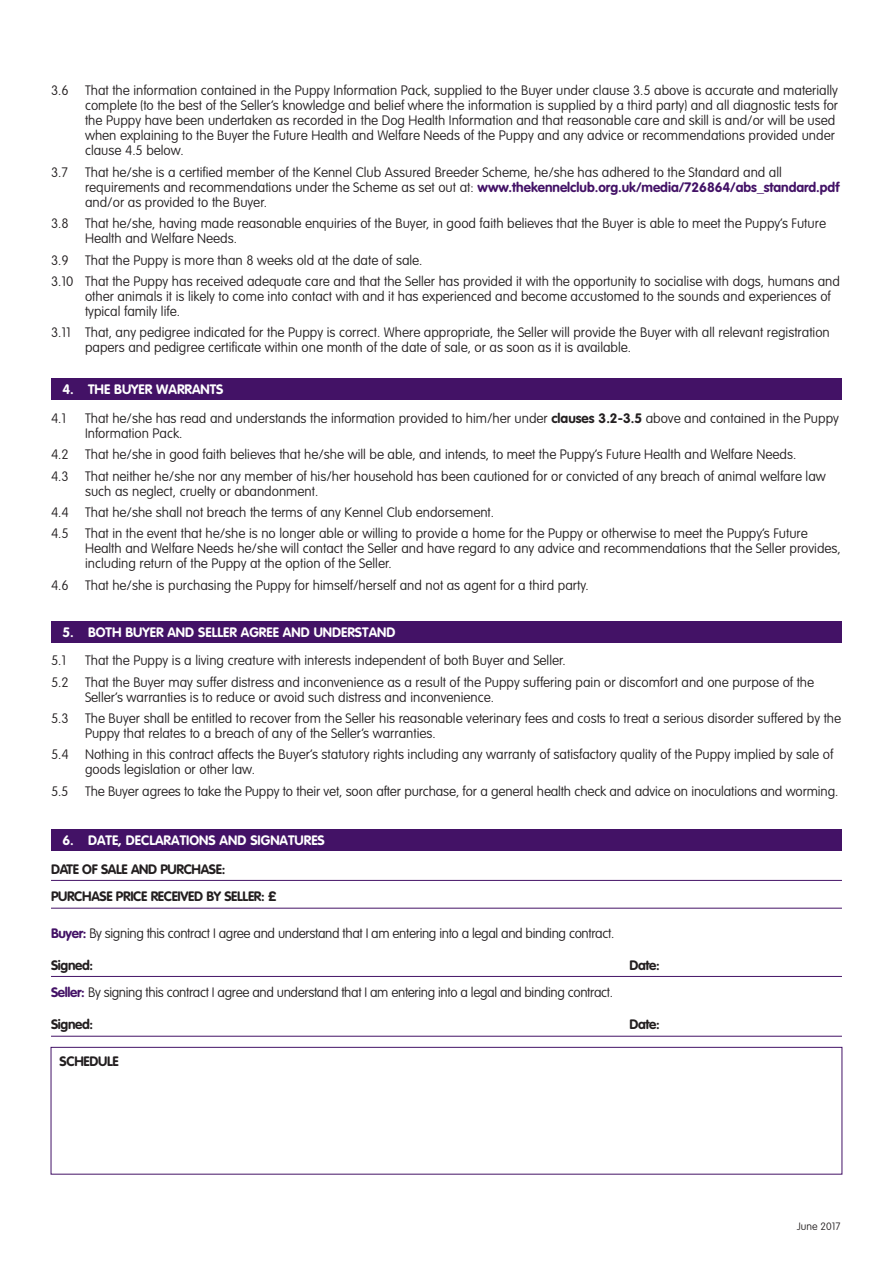
<style>
.page{position:relative;width:893px;height:1263px;background:#fff}
.page>*{position:absolute;margin:0;border:0;box-sizing:border-box;transform-origin:0 0}
.text{font:100 13.5px/15px "VAG Rounded Std";color:#231f20}
.text-2{font:100 13.5px "VAG Rounded Std";letter-spacing:-.025em;color:#231f20}
.text-3{font:700 13.5px "VAG Rounded Std";color:#fff}
.text-4{font:700 13.5px "VAG Rounded Std";letter-spacing:-.025em;color:#231f20}
.text-5{font:100 10.5px "VAG Rounded Std";color:#231f20}
.s1{font-weight:700;color:#431266}
.s2{font-weight:700}
</style>
<div class="page">
<div style="left:51px;top:378px;width:791px;height:22px;background:#431266"></div>
<div style="left:51px;top:621px;width:791px;height:21px;background:#431266"></div>
<div style="left:51px;top:829px;width:791px;height:21px;background:#431266"></div>
<hr style="left:51px;top:880px;width:791px;height:1px;background:#431266">
<hr style="left:51px;top:908px;width:791px;height:1px;background:#431266">
<hr style="left:51px;top:976px;width:791px;height:1px;background:#431266">
<hr style="left:51px;top:1036px;width:791px;height:1px;background:#431266">
<div style="left:51px;top:1047px;width:791px;height:127px;border:1px solid #431266"></div>
<p class="text" style="left:85px;top:84px;width:755px;text-indent:-34px">3.6 That the information contained in the Puppy Information Pack, supplied to the Buyer under clause 3.5 above is accurate and materially complete (to the best of the Seller’s knowledge and belief where the information is supplied by a third party) and all diagnostic tests for the Puppy have been undertaken as recorded in the Dog Health Information and that reasonable care and skill is and/or will be used when explaining to the Buyer the Future Health and Welfare Needs of the Puppy and any advice or recommendations provided under clause 4.5 below.</p>
<p class="text" style="left:51px;top:165px;width:18px">3.7</p>
<p class="text" style="left:85px;top:165px;width:756px">That he/she is a certified member of the Kennel Club Assured Breeder Scheme, he/she has adhered to the Standard and all requirements and recommendations under the Scheme as set out at: <span class="s1">www.thekennelclub.org.uk/media/726864/abs_standard.pdf </span>and/or as provided to the Buyer.</p>
<p class="text" style="left:85px;top:216px;width:742px;text-indent:-34px">3.8 That he/she, having made reasonable enquiries of the Buyer, in good faith believes that the Buyer is able to meet the Puppy’s Future<br>Health and Welfare Needs.</p>
<p class="text" style="left:51px;top:253px;width:373px">3.9 That the Puppy is more than 8 weeks old at the date of sale.</p>
<p class="text" style="left:85px;top:274px;width:756px;text-indent:-34px">3.10 That the Puppy has received adequate care and that the Seller has provided it with the opportunity to socialise with dogs, humans and other animals it is likely to come into contact with and it has experienced and become accustomed to the sounds and experiences of typical family life.</p>
<p class="text" style="left:85px;top:326px;width:746px;text-indent:-34px">3.11 That, any pedigree indicated for the Puppy is correct. Where appropriate, the Seller will provide the Buyer with all relevant registration papers and pedigree certificate within one month of the date of sale, or as soon as it is available.</p>
<p class="text-3" style="left:63px;top:382px;width:162px">4. THE BUYER WARRANTS</p>
<p class="text" style="left:51px;top:411px;width:17px">4.1</p>
<p class="text" style="left:85px;top:411px;width:755px">That he/she has read and understands the information provided to him/her under <span class="s2">clauses 3.2-3.5</span> above and contained in the Puppy<br>Information Pack.</p>
<p class="text" style="left:51px;top:447px;width:747px">4.2 That he/she in good faith believes that he/she will be able, and intends, to meet the Puppy’s Future Health and Welfare Needs.</p>
<p class="text" style="left:85px;top:469px;width:742px;text-indent:-34px">4.3 That neither he/she nor any member of his/her household has been cautioned for or convicted of any breach of animal welfare law such as neglect, cruelty or abandonment.</p>
<p class="text" style="left:51px;top:505px;width:445px">4.4 That he/she shall not breach the terms of any Kennel Club endorsement.</p>
<p class="text" style="left:85px;top:527px;width:757px;text-indent:-34px">4.5 That in the event that he/she is no longer able or willing to provide a home for the Puppy or otherwise to meet the Puppy’s Future<br>Health and Welfare Needs he/she will contact the Seller and have regard to any advice and recommendations that the Seller provides, including return of the Puppy at the option of the Seller.</p>
<p class="text" style="left:51px;top:578px;width:539px">4.6 That he/she is purchasing the Puppy for himself/herself and not as agent for a third party.</p>
<p class="text-3" style="left:63px;top:624px;width:334px">5. BOTH BUYER AND SELLER AGREE AND UNDERSTAND</p>
<p class="text" style="left:51px;top:653px;width:17px">5.1</p>
<p class="text" style="left:85px;top:653px;width:482px">That the Puppy is a living creature with interests independent of both Buyer and Seller.</p>
<p class="text" style="left:85px;top:675px;width:731px;text-indent:-34px">5.2 That the Buyer may suffer distress and inconvenience as a result of the Puppy suffering pain or discomfort and one purpose of the<br>Seller’s warranties is to reduce or avoid such distress and inconvenience.</p>
<p class="text" style="left:85px;top:711px;width:758px;text-indent:-34px">5.3 The Buyer shall be entitled to recover from the Seller his reasonable veterinary fees and costs to treat a serious disorder suffered by the<br>Puppy that relates to a breach of any of the Seller’s warranties.</p>
<p class="text" style="left:85px;top:748px;width:750px;text-indent:-34px">5.4 Nothing in this contract affects the Buyer’s statutory rights including any warranty of satisfactory quality of the Puppy implied by sale of goods legislation or other law.</p>
<p class="text" style="left:51px;top:784px;width:789px">5.5 The Buyer agrees to take the Puppy to their vet, soon after purchase, for a general health check and advice on inoculations and worming.</p>
<p class="text-3" style="left:63px;top:832px;width:264px">6. DATE, DECLARATIONS AND SIGNATURES</p>
<p class="text-4" style="left:51px;top:861px;width:176px">DATE OF SALE AND PURCHASE:</p>
<p class="text-4" style="left:51px;top:889px;width:227px">PURCHASE PRICE RECEIVED BY SELLER: £</p>
<p class="text-2" style="left:51px;top:925px;width:565px"><span class="s1">Buyer:</span> By signing this contract I agree and understand that I am entering into a legal and binding contract.</p>
<p class="text-4" style="left:51px;top:957px;width:44px">Signed:</p>
<p class="text-4" style="left:629px;top:957px;width:32px">Date:</p>
<p class="text-2" style="left:51px;top:985px;width:564px"><span class="s1">Seller:</span> By signing this contract I agree and understand that I am entering into a legal and binding contract.</p>
<p class="text-4" style="left:51px;top:1017px;width:44px">Signed:</p>
<p class="text-4" style="left:629px;top:1017px;width:32px">Date:</p>
<p class="text-4" style="left:60px;top:1053px;width:61px">SCHEDULE</p>
<p class="text-5" style="left:797px;top:1220px;width:45px">June 2017</p>
</div>
